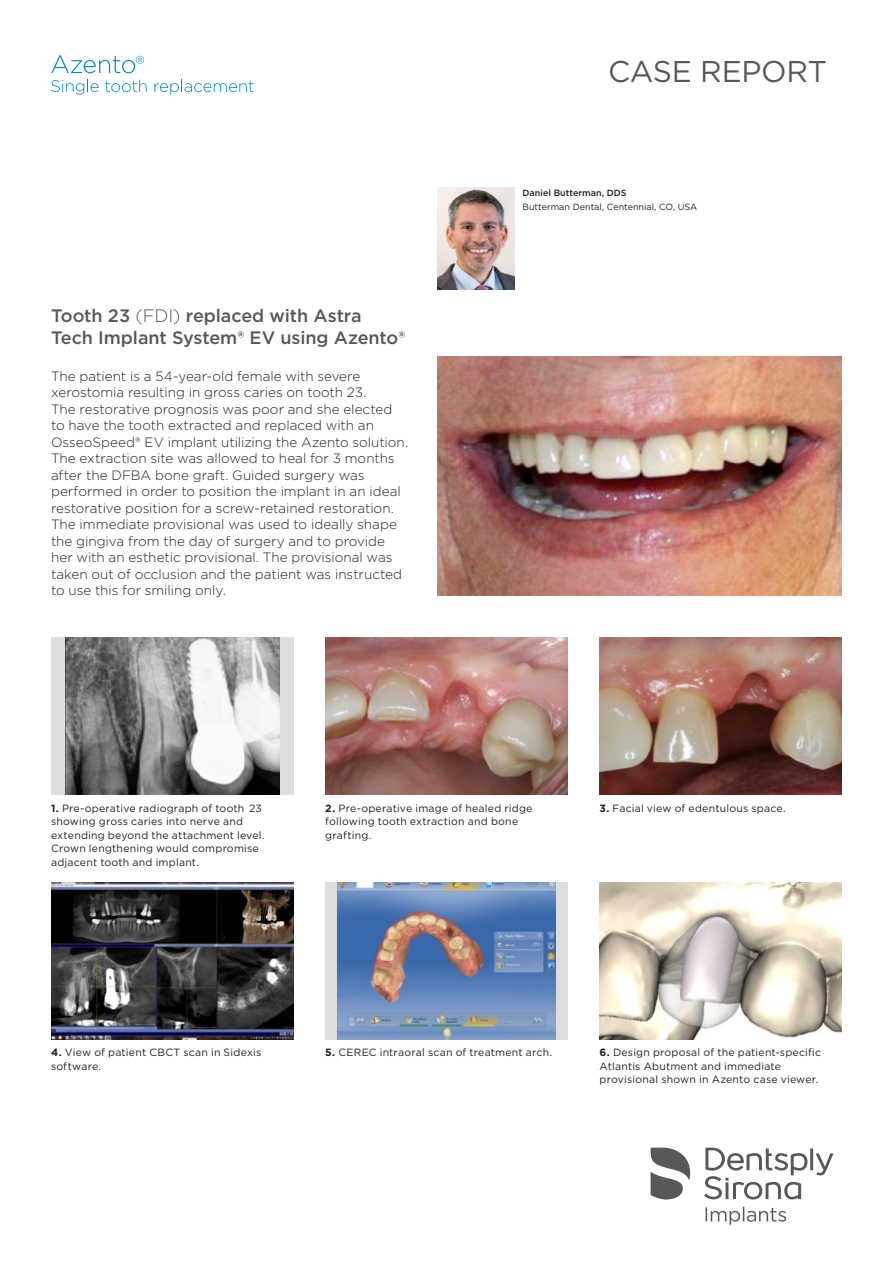
<style>
.page{position:relative;width:893px;height:1263px;background:#fff}
.page>*{position:absolute;margin:0;border:0;box-sizing:border-box;transform-origin:0 0}
.t1{font:30px "Gotham";letter-spacing:-.01em;color:#57585a}
.cr_title{font:500 18px/21.6px "Gotham";letter-spacing:-.005em;color:#57585a}
.cr_intro_text{font:300 13.5px/16.5px "Gotham";color:#231f20}
.cr_caption{font:10.5px/13.5px "Gotham";letter-spacing:.02em;color:#231f20}
.cr_doctor_affil{font:9px "Gotham";color:#231f20}
.cr_doctor_name{font:500 9px "Gotham";color:#231f20}
.s1{font-weight:300}
.s2{font-weight:700}
</style>
<div class="page">
<svg style="left:51px;top:55px;width:93px;height:18px"></svg>
<svg style="left:51px;top:80px;width:48px;height:15px"></svg>
<svg style="left:105px;top:80px;width:42px;height:12px"></svg>
<svg style="left:154px;top:80px;width:100px;height:15px"></svg>
<svg style="left:651px;top:1147px;width:182px;height:78px"></svg>
<img style="left:438px;top:187px;width:76px;height:102px">
<img style="left:438px;top:356px;width:404px;height:239px">
<div style="left:51px;top:637px;width:243px;height:158px;background:#dcdddf"></div>
<img style="left:66px;top:637px;width:213px;height:158px">
<img style="left:325px;top:637px;width:243px;height:158px">
<img style="left:600px;top:637px;width:242px;height:158px">
<img style="left:51px;top:882px;width:242px;height:158px">
<div style="left:325px;top:882px;width:243px;height:158px;background:#dcdddf"></div>
<img style="left:337px;top:882px;width:218px;height:158px">
<img style="left:600px;top:883px;width:242px;height:156px">
<p class="t1" style="left:608px;top:52px;width:220px">CASE REPORT</p>
<p class="cr_title" style="left:51px;top:305px;width:356px">Tooth 23 <span class="s1">(FDI)</span> replaced with Astra<br>Tech Implant System® EV using Azento®</p>
<p class="cr_intro_text" style="left:51px;top:367px;width:359px">The patient is a 54-year-old female with severe xerostomia resulting in gross caries on tooth 23.<br>The restorative prognosis was poor and she elected to have the tooth extracted and replaced with an OsseoSpeed® EV implant utilizing the Azento solution.<br>The extraction site was allowed to heal for 3 months after the DFBA bone graft. Guided surgery was performed in order to position the implant in an ideal restorative position for a screw-retained restoration.<br>The immediate provisional was used to ideally shape the gingiva from the day of surgery and to provide her with an esthetic provisional. The provisional was taken out of occlusion and the patient was instructed to use this for smiling only.</p>
<p class="cr_doctor_name" style="left:523px;top:187px;width:105px">Daniel Butterman, DDS</p>
<p class="cr_doctor_affil" style="left:523px;top:201px;width:176px">Butterman Dental, Centennial, CO, USA</p>
<p class="cr_caption" style="left:51px;top:801px;width:215px"><span class="s2">1.</span> Pre-operative radiograph of tooth 23 showing gross caries into nerve and extending beyond the attachment level.<br>Crown lengthening would compromise adjacent tooth and implant.</p>
<p class="cr_caption" style="left:325px;top:801px;width:209px"><span class="s2">2.</span> Pre-operative image of healed ridge following tooth extraction and bone grafting.</p>
<p class="cr_caption" style="left:600px;top:801px;width:188px"><span class="s2">3.</span> Facial view of edentulous space.</p>
<p class="cr_caption" style="left:51px;top:1045px;width:212px"><span class="s2">4.</span> View of patient CBCT scan in Sidexis software.</p>
<p class="cr_caption" style="left:325px;top:1045px;width:228px"><span class="s2">5.</span> CEREC intraoral scan of treatment arch.</p>
<p class="cr_caption" style="left:600px;top:1045px;width:223px"><span class="s2">6.</span> Design proposal of the patient-specific<br>Atlantis Abutment and immediate provisional shown in Azento case viewer.</p>
</div>
